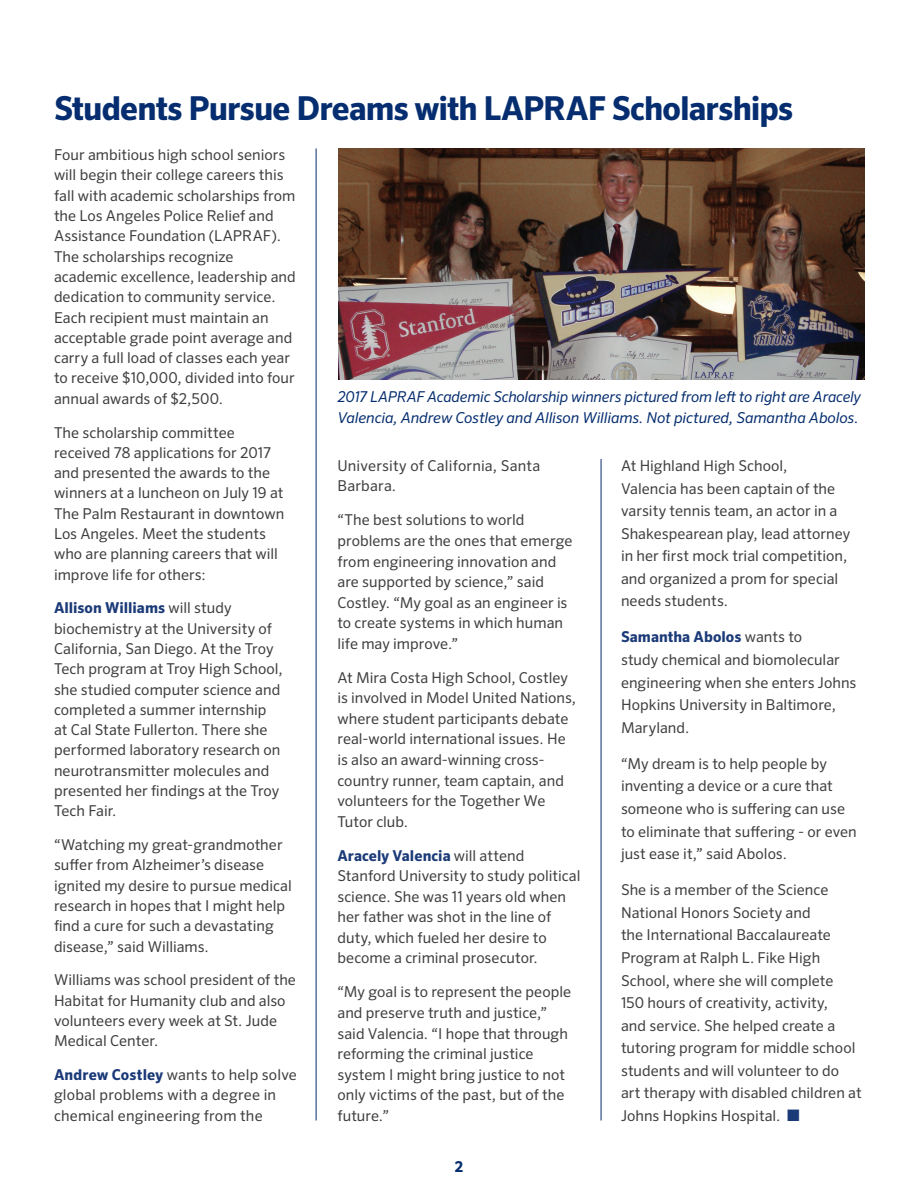
<style>
.page{position:relative;width:918px;height:1188px;background:#fff}
.page>*{position:absolute;margin:0;border:0;box-sizing:border-box;transform-origin:0 0}
.t1{font:700 33px "Sero Pro";letter-spacing:-.025em;color:#052d6f}
.t2{font:15px/20.2px "Sero Pro";letter-spacing:.005em;color:#3e3e3f}
.t3{font:italic 15px/21px "Sero Pro";letter-spacing:-.01em;color:#052d6f}
.t4{font:700 15px "Sero Pro";color:#052d6f}
.s1{font-weight:700;color:#1b3a78}
.s2{color:#1b3a78}
</style>
<div class="page">
<hr style="left:601px;top:459px;width:1px;height:661px;background:#052d6f">
<hr style="left:316px;top:148px;width:1px;height:972px;background:#052d6f">
<img style="left:338px;top:148px;width:527px;height:231px">
<h1 class="t1" style="left:54px;top:88px;width:741px">Students Pursue Dreams with LAPRAF Scholarships</h1>
<p class="t2" style="left:54px;top:145px;width:243px">Four ambitious high school seniors will begin their college careers this fall with academic scholarships from the Los Angeles Police Relief and Assistance Foundation (LAPRAF).<br>The scholarships recognize academic excellence, leadership and dedication to community service.<br>Each recipient must maintain an acceptable grade point average and carry a full load of classes each year to receive $10,000, divided into four annual awards of $2,500.</p>
<p class="t2" style="left:54px;top:422px;width:232px">The scholarship committee received 78 applications for 2017 and presented the awards to the winners at a luncheon on July 19 at<br>The Palm Restaurant in downtown<br>Los Angeles. Meet the students who are planning careers that will improve life for others:</p>
<p class="t2" style="left:54px;top:598px;width:230px"><span class="s1">Allison Williams</span> will study biochemistry at the University of<br>California, San Diego. At the Troy<br>Tech program at Troy High School, she studied computer science and completed a summer internship at Cal State Fullerton. There she performed laboratory research on neurotransmitter molecules and presented her findings at the Troy<br>Tech Fair.</p>
<p class="t2" style="left:54px;top:835px;width:239px">“Watching my great-grandmother suffer from Alzheimer’s disease ignited my desire to pursue medical research in hopes that I might help find a cure for such a devastating disease,” said Williams.</p>
<p class="t2" style="left:54px;top:970px;width:244px">Williams was school president of the<br>Habitat for Humanity club and also volunteers every week at St. Jude<br>Medical Center.</p>
<p class="t2" style="left:54px;top:1064px;width:244px"><span class="s1">Andrew Costley</span> wants to help solve global problems with a degree in chemical engineering from the</p>
<p class="t3" style="left:338px;top:386px;width:525px">2017 LAPRAF Academic Scholarship winners pictured from left to right are Aracely<br>Valencia, Andrew Costley and Allison Williams. Not pictured, Samantha Abolos.</p>
<p class="t2" style="left:337px;top:455px;width:204px">University of California, Santa<br>Barbara.</p>
<p class="t2" style="left:337px;top:510px;width:237px">“The best solutions to world problems are the ones that emerge from engineering innovation and are supported by science,” said<br>Costley. “My goal as an engineer is to create systems in which human life may improve.”</p>
<p class="t2" style="left:337px;top:667px;width:240px">At Mira Costa High School, Costley is involved in Model United Nations, where student participants debate real-world international issues. He is also an award-winning cross&shy;country runner, team captain, and volunteers for the Together We<br>Tutor club.</p>
<p class="t2" style="left:337px;top:845px;width:245px"><span class="s1">Aracely Valencia</span> will attend<br>Stanford University to study political science. She was 11 years old when her father was shot in the line of duty, which fueled her desire to become a criminal prosecutor.</p>
<p class="t2" style="left:337px;top:982px;width:235px">“My goal is to represent the people and preserve truth and justice,” said Valencia. “I hope that through reforming the criminal justice system I might bring justice to not only victims of the past, but of the future.”</p>
<p class="t4" style="left:455px;top:1158px;width:10px">2</p>
<p class="t2" style="left:621px;top:454px;width:231px;line-height:22.5px">At Highland High School,<br>Valencia has been captain of the varsity tennis team, an actor in a<br>Shakespearean play, lead attorney in her first mock trial competition, and organized a prom for special needs students.</p>
<p class="t2" style="left:621px;top:626px;width:237px;line-height:22.6px"><span class="s1">Samantha Abolos</span> wants to<br>study chemical and biomolecular engineering when she enters Johns<br>Hopkins University in Baltimore,<br>Maryland.</p>
<p class="t2" style="left:621px;top:752px;width:237px;line-height:22.6px">“My dream is to help people by inventing a device or a cure that someone who is suffering can use to eliminate that suffering - or even just ease it,” said Abolos.</p>
<p class="t2" style="left:621px;top:878px;width:242px;line-height:22.6px">She is a member of the Science<br>National Honors Society and<br>the International Baccalaureate<br>Program at Ralph L. Fike High<br>School, where she will complete<br>150 hours of creativity, activity,<br>and service. She helped create a tutoring program for middle school students and will volunteer to do art therapy with disabled children at<br>Johns Hopkins Hospital. <span class="s2">■</span></p>
</div>
